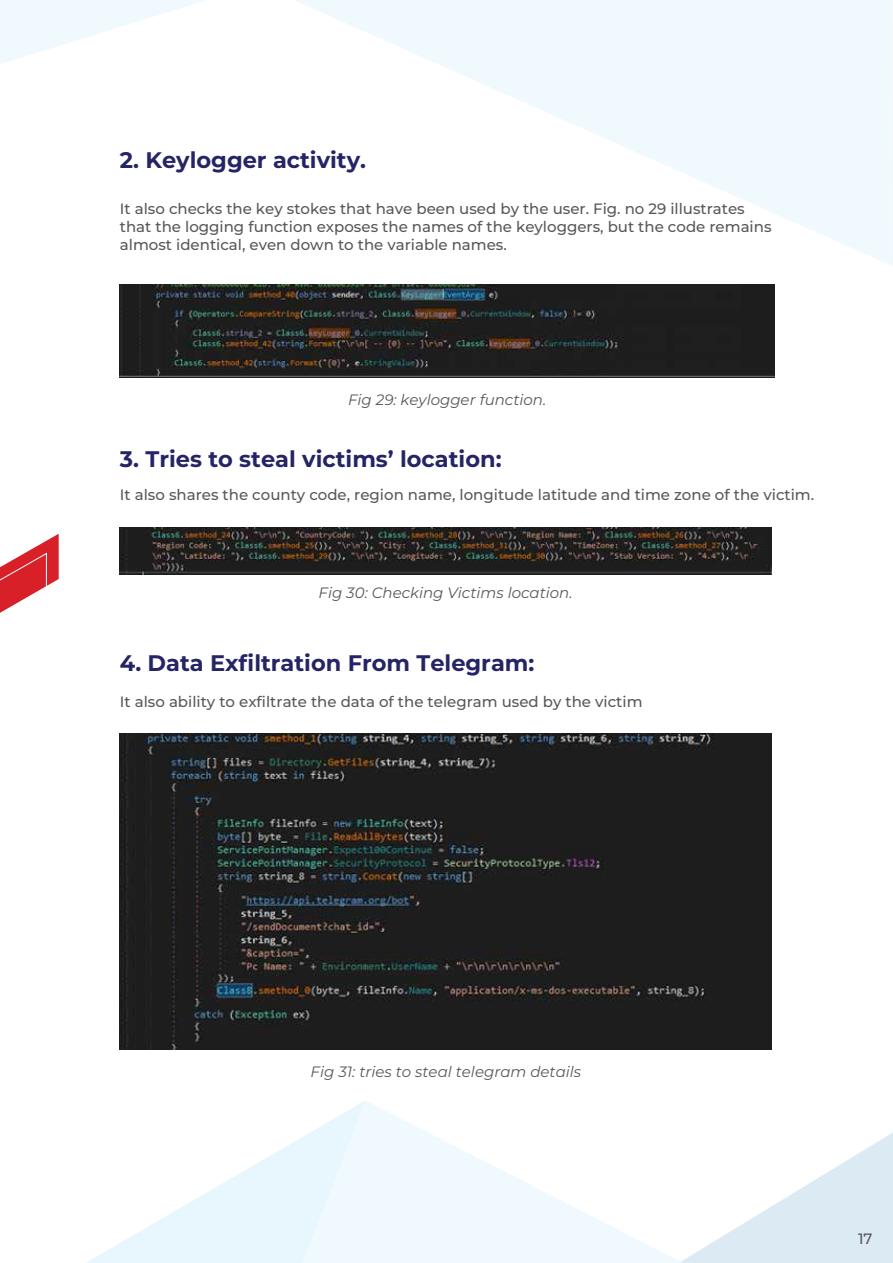
<style>
.page{position:relative;width:893px;height:1263px;background:#fff}
.page>*{position:absolute;margin:0;border:0;box-sizing:border-box;transform-origin:0 0}
.t1{font:700 22.5px "Montserrat";color:#252566}
.t2{font:500 15px/18px "Montserrat";color:#58595b}
.t3{font:italic 15px "Montserrat";color:#58595b}
.t4{font:500 15px "Montserrat";color:#59595b}
</style>
<div class="page">
<svg style="left:0;top:0;width:205px;height:64px"></svg>
<svg style="left:295px;top:0;width:598px;height:266px"></svg>
<svg style="left:0;top:534px;width:59px;height:79px"></svg>
<svg style="left:684px;top:1132px;width:209px;height:131px"></svg>
<svg style="left:365px;top:1101px;width:319px;height:162px;fill:#f2fafe"></svg>
<svg style="left:86px;top:1101px;width:279px;height:162px;fill:#f0f9fe"></svg>
<img style="left:120px;top:284px;width:654px;height:93px">
<img style="left:120px;top:527px;width:651px;height:47px">
<img style="left:120px;top:733px;width:652px;height:316px">
<h1 class="t1" style="left:120px;top:143px;width:248px">2. Keylogger activity.</h1>
<p class="t2" style="left:120px;top:199px;width:653px">It also checks the key stokes that have been used by the user. Fig. no 29 illustrates that the logging function exposes the names of the keyloggers, but the code remains almost identical, even down to the variable names.</p>
<p class="t3" style="left:348px;top:389px;width:200px">Fig 29: keylogger function.</p>
<h1 class="t1" style="left:120px;top:442px;width:383px">3. Tries to steal victims’ location:</h1>
<p class="t2" style="left:120px;top:485px;width:696px">It also shares the county code, region name, longitude latitude and time zone of the victim.</p>
<p class="t3" style="left:319px;top:582px;width:256px">Fig 30: Checking Victims location.</p>
<h1 class="t1" style="left:120px;top:647px;width:416px">4. Data Exfiltration From Telegram:</h1>
<p class="t2" style="left:120px;top:692px;width:524px">It also ability to exfiltrate the data of the telegram used by the victim</p>
<p class="t3" style="left:311px;top:1061px;width:272px">Fig 31: tries to steal telegram details</p>
<p class="t4" style="left:858px;top:1228px;width:16px">17</p>
</div>
